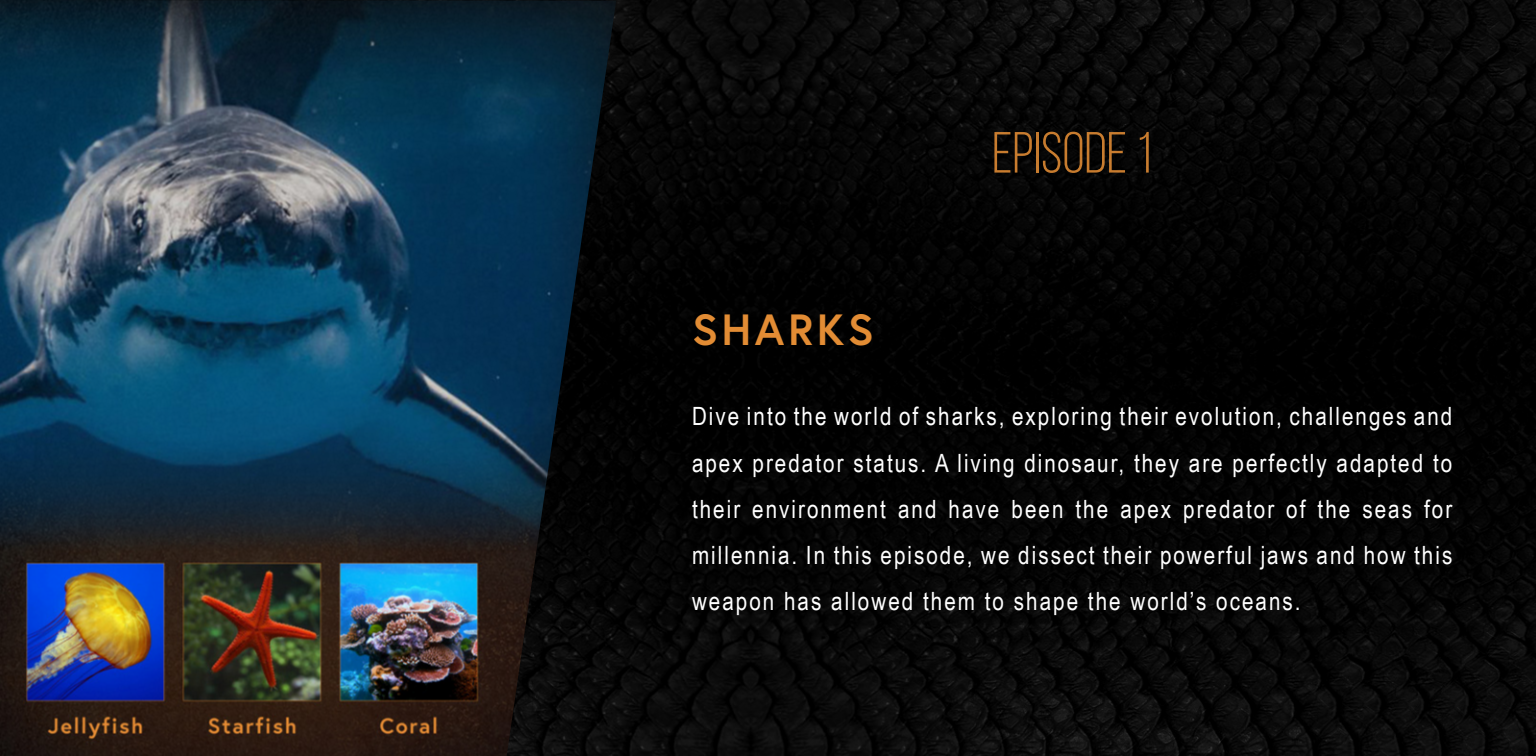
<style>
.page{position:relative;width:1536px;height:756px;background:#fff}
.page>*{position:absolute;margin:0;border:0;box-sizing:border-box;transform-origin:0 0}
.t1{font:58px "Bebas Neue";color:#f79939}
.t2{font:700 43.6px "Europa";letter-spacing:.08em;color:#f79939}
.t3{font:25.2px/46.2px "Arial Narrow";letter-spacing:.08em;color:#fff;text-align:justify}
</style>
<div class="page">
<img style="left:616px;top:0;width:920px;height:756px">
<img style="left:0;top:0;width:616px;height:756px">
<h2 class="t2" style="left:692px;top:300px;width:183px">SHARKS</h2>
<h1 class="t1" style="left:992px;top:122px;width:162px">EPISODE 1</h1>
<p class="t3" style="left:692px;top:393px;width:762px">Dive into the world of sharks, exploring their evolution, challenges and apex predator status. A living dinosaur, they are perfectly adapted to their environment and have been the apex predator of the seas for millennia. In this episode, we dissect their powerful jaws and how this weapon has allowed them to shape the world’s oceans.</p>
</div>
